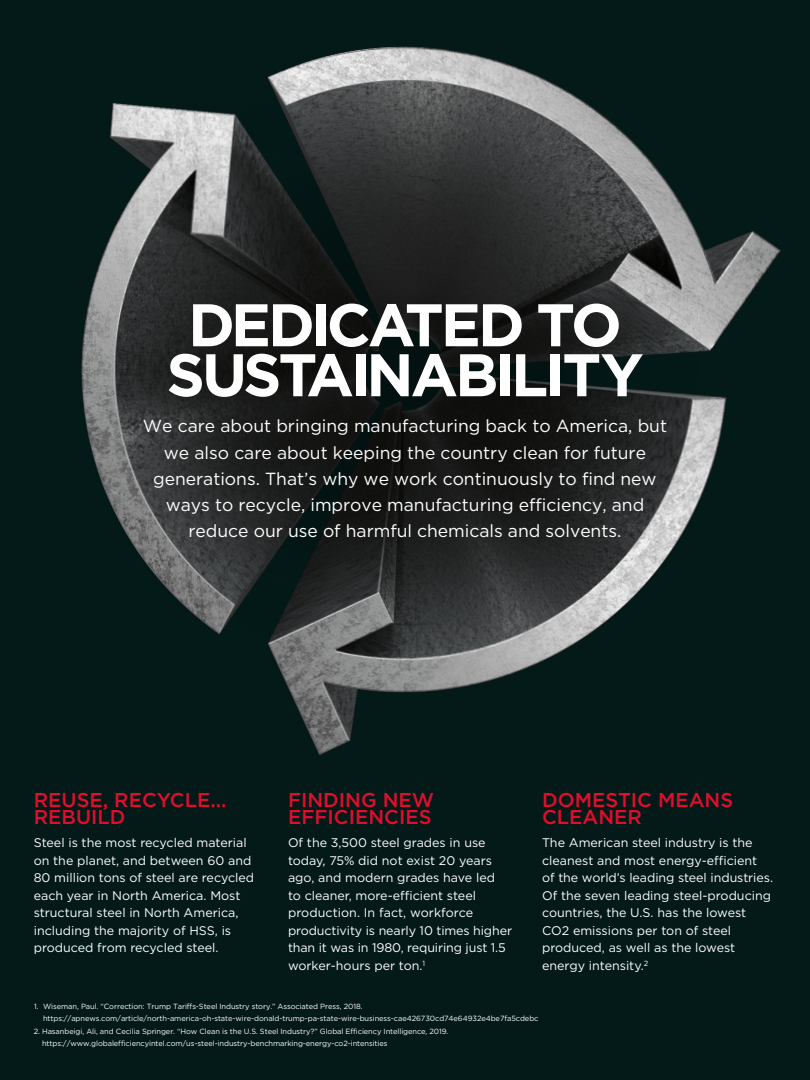
<style>
.page{position:relative;width:810px;height:1080px;background:#041a19}
.page>*{position:absolute;margin:0;border:0;box-sizing:border-box;transform-origin:0 0}
.t1{font:700 60px/50px "Gotham";letter-spacing:-.05em;color:#fff;text-align:center}
.t2{font:500 20px/17.5px "Gotham";color:#de0e2d}
.t3{font:17.5px/26.2px "Gotham";color:#fff;text-align:center}
.t4{font:12.5px/17.5px "Gotham";color:#fff}
.t5{font:7.5px/12.5px "Gotham";letter-spacing:-.01em;color:#fff}
</style>
<div class="page">
<img style="left:81px;top:46px;width:700px;height:709px">
<h1 class="t1" style="left:166px;top:300px;width:479px">DEDICATED TO<br>SUSTAINABILITY</h1>
<p class="t3" style="left:143px;top:413px;width:526px">We care about bringing manufacturing back to America, but we also care about keeping the country clean for future generations. That’s why we work continuously to find new ways to recycle, improve manufacturing efficiency, and reduce our use of harmful chemicals and solvents.</p>
<h2 class="t2" style="left:34px;top:791px;width:194px">REUSE, RECYCLE...<br>REBUILD</h2>
<p class="t4" style="left:34px;top:834px;width:222px">Steel is the most recycled material on the planet, and between 60 and 80 million tons of steel are recycled each year in North America. Most structural steel in North America, including the majority of HSS, is produced from recycled steel.</p>
<h2 class="t2" style="left:288px;top:791px;width:148px">FINDING NEW<br>EFFICIENCIES</h2>
<p class="t4" style="left:288px;top:834px;width:226px">Of the 3,500 steel grades in use today, 75% did not exist 20 years ago, and modern grades have led<br>to cleaner, more-efficient steel production. In fact, workforce productivity is nearly 10 times higher than it was in 1980, requiring just 1.5 worker-hours per ton.<sup>1</sup></p>
<h2 class="t2" style="left:542px;top:791px;width:193px">DOMESTIC MEANS<br>CLEANER</h2>
<p class="t4" style="left:542px;top:834px;width:232px">The American steel industry is the cleanest and most energy-efficient<br>of the world’s leading steel industries.<br>Of the seven leading steel-producing countries, the U.S. has the lowest CO2 emissions per ton of steel produced, as well as the lowest energy intensity.<sup>2</sup></p>
<p class="t5" style="left:43px;top:999px;width:497px;text-indent:-9px">1. Wiseman, Paul. “Correction: Trump Tariffs-Steel Industry story.” Associated Press, 2018. https://apnews.com/article/north-america-oh-state-wire-donald-trump-pa-state-wire-business-cae426730cd74e64932e4be7fa5cdebc</p>
<p class="t5" style="left:42px;top:1024px;width:408px;text-indent:-8px">2. Hasanbeigi, Ali, and Cecilia Springer. “How Clean is the U.S. Steel Industry?” Global Efficiency Intelligence, 2019. https://www.globalefficiencyintel.com/us-steel-industry-benchmarking-energy-co2-intensities</p>
</div>
